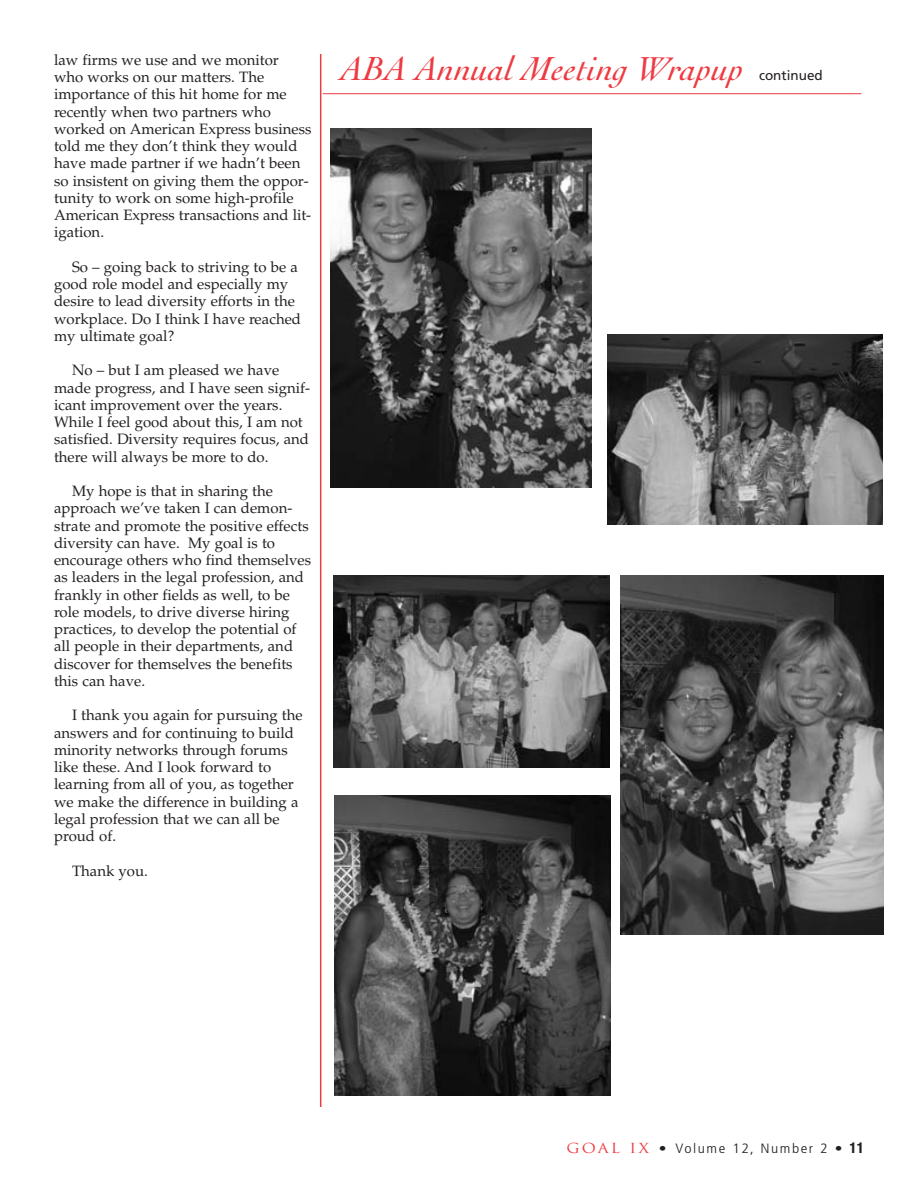
<style>
.page{position:relative;width:918px;height:1188px;background:#fff}
.page>*{position:absolute;margin:0;border:0;box-sizing:border-box;transform-origin:0 0}
.t1{font:34.5px "Cochin Rmn Itl";color:#ee3a41}
.t2{font:15px/17.2px "Palatino";color:#231f20}
.t3{font:300 condensed 13.5px "Frutiger";letter-spacing:.095em;color:#231f20;scale:1.15 1}
.t4{font:13.5px "Frutiger";color:#231f20}
.s1{font-family:"Trajan";font-weight:400;font-stretch:normal;color:#ee3a41}
.s2{font-family:"Helvetica Neue";font-weight:700;font-size:15px}
</style>
<div class="page">
<hr style="left:320px;top:54px;width:1px;height:1053px;background:#ee3a41">
<hr style="left:323px;top:93px;width:538px;height:1px;background:#ee3a41">
<img style="left:330px;top:128px;width:262px;height:359px">
<img style="left:608px;top:334px;width:275px;height:191px">
<img style="left:333px;top:576px;width:277px;height:191px">
<img style="left:334px;top:796px;width:277px;height:300px">
<img style="left:620px;top:576px;width:263px;height:359px">
<p class="t2" style="left:54px;top:53px;width:259px">law firms we use and we monitor who works on our matters. The importance of this hit home for me recently when two partners who worked on American Express business told me they don’t think they would have made partner if we hadn’t been so insistent on giving them the oppor&shy;tunity to work on some high-profile<br>American Express transactions and lit&shy;igation.</p>
<p class="t2" style="left:54px;top:260px;width:249px;text-indent:18px">So – going back to striving to be a good role model and especially my desire to lead diversity efforts in the workplace. Do I think I have reached my ultimate goal?</p>
<p class="t2" style="left:54px;top:363px;width:258px;text-indent:18px">No – but I am pleased we have made progress, and I have seen signif&shy;icant improvement over the years.<br>While I feel good about this, I am not satisfied. Diversity requires focus, and there will always be more to do.</p>
<p class="t2" style="left:54px;top:484px;width:259px;text-indent:18px">My hope is that in sharing the approach we’ve taken I can demon&shy;strate and promote the positive effects diversity can have. My goal is to encourage others who find themselves as leaders in the legal profession, and frankly in other fields as well, to be role models, to drive diverse hiring practices, to develop the potential of all people in their departments, and discover for themselves the benefits this can have.</p>
<p class="t2" style="left:54px;top:708px;width:250px;text-indent:18px">I thank you again for pursuing the answers and for continuing to build minority networks through forums like these. And I look forward to learning from all of you, as together we make the difference in building a legal profession that we can all be proud of.</p>
<p class="t2" style="left:72px;top:864px;width:77px">Thank you.</p>
<h1 class="t1" style="left:340px;top:55px;width:404px">ABA Annual Meeting Wrapup</h1>
<p class="t4" style="left:759px;top:70px;width:65px">continued</p>
<p class="t3" style="left:567px;top:1143px;width:260px"><span class="s1">GOAL IX</span> • Volume 12, Number 2 • <span class="s2">11</span></p>
</div>
